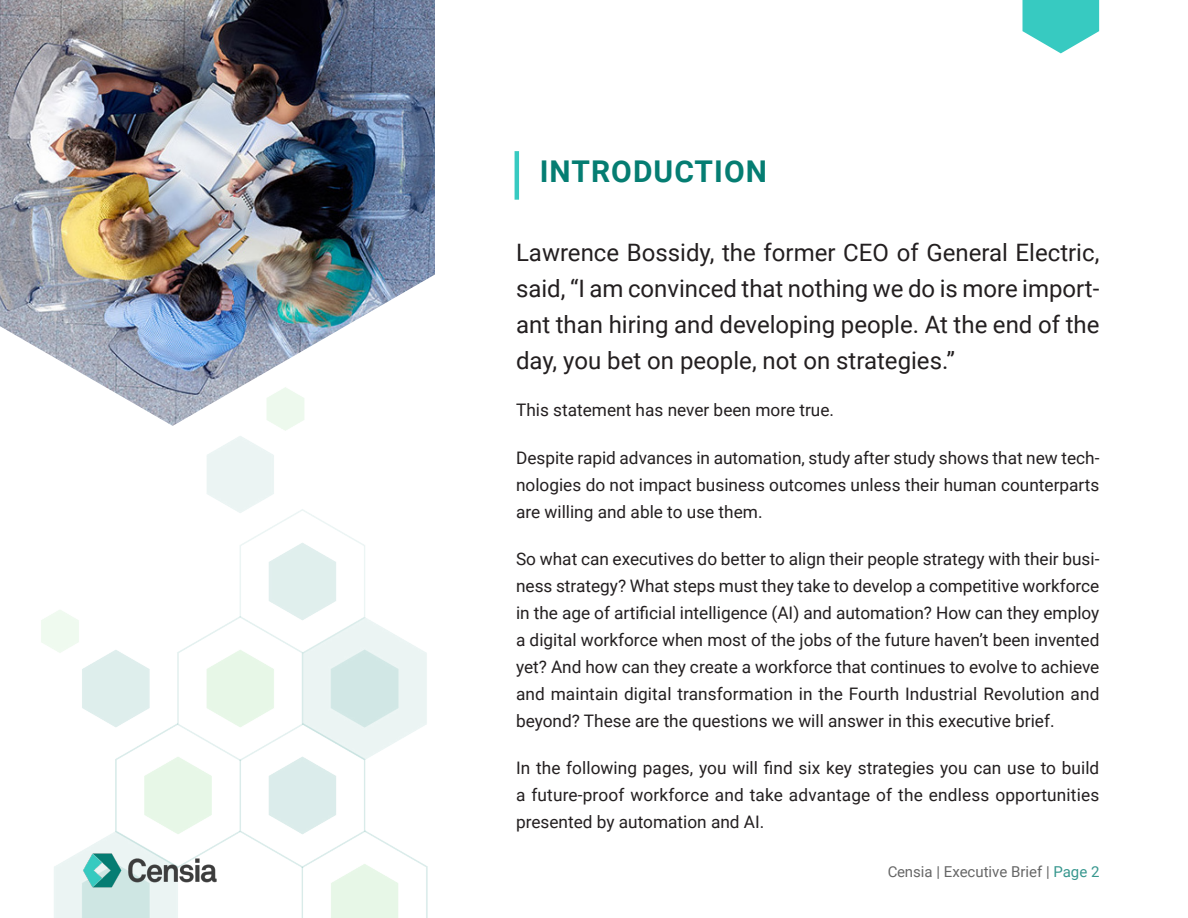
<style>
.page{position:relative;width:1188px;height:918px;background:#fff}
.page>*{position:absolute;margin:0;border:0;box-sizing:border-box;transform-origin:0 0}
.t1{font:700 30px "Roboto";letter-spacing:.035em;color:#057d72}
.Body_Copy{font:24px/36px "Roboto";color:#231f20;text-align:justify}
.Body_Copy-2{font:17.25px/27px "Roboto";color:#231f20;text-align:justify}
.t2{font:15px "Roboto";color:#404040}
.s1{color:#057d72}
</style>
<div class="page">
<img style="left:0;top:0;width:435px;height:364px">
<hr style="left:515px;top:151px;width:4px;height:49px;background:#37cac1">
<img style="left:41px;top:364px;width:387px;height:554px">
<svg style="left:1023px;top:0;width:76px;height:53px"></svg>
<img style="left:71px;top:838px;width:159px;height:63px">
<p class="t1" style="left:540px;top:150px;width:229px">INTRODUCTION</p>
<p class="Body_Copy" style="left:516px;top:234px;width:585px">Lawrence Bossidy, the former CEO of General Electric, said, “I am convinced that nothing we do is more import&shy;ant than hiring and developing people. At the end of the day, you bet on people, not on strategies.”</p>
<p class="Body_Copy-2" style="left:516px;top:396px;width:320px">This statement has never been more true.</p>
<p class="Body_Copy-2" style="left:516px;top:443px;width:585px">Despite rapid advances in automation, study after study shows that new tech&shy;nologies do not impact business outcomes unless their human counterparts are willing and able to use them.</p>
<p class="Body_Copy-2" style="left:516px;top:544px;width:585px">So what can executives do better to align their people strategy with their busi&shy;ness strategy? What steps must they take to develop a competitive workforce in the age of artificial intelligence (AI) and automation? How can they employ a digital workforce when most of the jobs of the future haven’t been invented yet? And how can they create a workforce that continues to evolve to achieve and maintain digital transformation in the Fourth Industrial Revolution and beyond? These are the questions we will answer in this executive brief.</p>
<p class="Body_Copy-2" style="left:516px;top:754px;width:585px">In the following pages, you will find six key strategies you can use to build a future-proof workforce and take advantage of the endless opportunities presented by automation and AI.</p>
<p class="t2" style="left:887px;top:861px;width:214px">Censia | Executive Brief | <span class="s1">Page 2</span></p>
</div>
